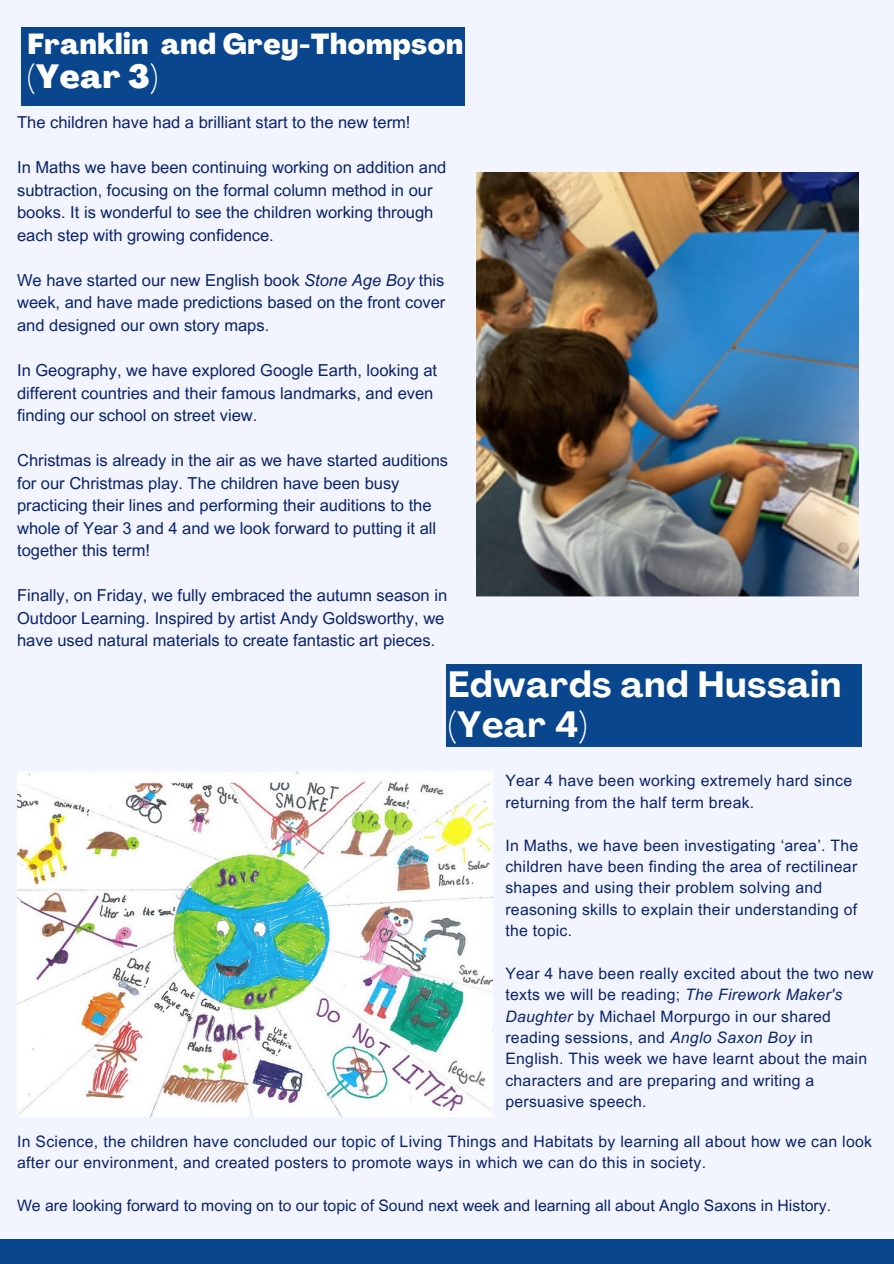
<style>
.page{position:relative;width:894px;height:1264px;background:#fff}
.page>*{position:absolute;margin:0;border:0;box-sizing:border-box;transform-origin:0 0}
.t1{font:700 36px/39.3px "Agrandir";letter-spacing:.02em;color:#fff}
.t2{font:800 33px "Agrandir";color:#fff}
.t3{font:800 28.5px "Agrandir";letter-spacing:.02em;color:#fff}
.t4{font:16.5px/22.5px "Arial MT Pro";color:#0a2269}
.t5{font:15.75px/21.3px "Arial MT Pro";letter-spacing:.02em;color:#0a2269}
.t6{font:15.75px "Arial MT Pro";color:#0a2269}
.s1{font-style:italic}
</style>
<div class="page">
<div style="left:0;top:0;width:893px;height:1263px;background:#f2f5ff"></div>
<div style="left:21px;top:27px;width:443px;height:78px;background:#09468d"></div>
<div style="left:0;top:1239px;width:893px;height:24px;background:#09468d"></div>
<div style="left:445px;top:664px;width:416px;height:83px;background:#09468d"></div>
<img style="left:476px;top:173px;width:382px;height:424px">
<img style="left:17px;top:771px;width:475px;height:345px">
<p class="t3" style="left:28px;top:33px;width:437px">Franklin and Grey-Thompson</p>
<p class="t2" style="left:28px;top:63px;width:132px">(Year 3)</p>
<p class="t4" style="left:17px;top:113px;width:395px">The children have had a brilliant start to the new term!</p>
<p class="t4" style="left:17px;top:158px;width:430px">In Maths we have been continuing working on addition and subtraction, focusing on the formal column method in our books. It is wonderful to see the children working through each step with growing confidence.</p>
<h1 class="t4" style="left:17px;top:271px;width:430px;text-align:justify">We have started our new English book <span class="s1">Stone Age Boy</span> this week, and have made predictions based on the front cover and designed our own story maps.</h1>
<p class="t4" style="left:17px;top:361px;width:421px">In Geography, we have explored Google Earth, looking at different countries and their famous landmarks, and even finding our school on street view.</p>
<p class="t4" style="left:17px;top:451px;width:432px">Christmas is already in the air as we have started auditions for our Christmas play. The children have been busy practicing their lines and performing their auditions to the whole of Year 3 and 4 and we look forward to putting it all together this term!</p>
<p class="t4" style="left:17px;top:586px;width:431px">Finally, on Friday, we fully embraced the autumn season in<br>Outdoor Learning. Inspired by artist Andy Goldsworthy, we have used natural materials to create fantastic art pieces.</p>
<p class="t1" style="left:448px;top:668px;width:394px">Edwards and Hussain (Year 4)</p>
<p class="t5" style="left:505px;top:772px;width:348px">Year 4 have been working extremely hard since returning from the half term break.</p>
<p class="t5" style="left:505px;top:836px;width:354px">In Maths, we have been investigating ‘area’. The children have been finding the area of rectilinear shapes and using their problem solving and reasoning skills to explain their understanding of the topic.</p>
<p class="t5" style="left:505px;top:964px;width:369px">Year 4 have been really excited about the two new texts we will be reading; <span class="s1">The Firework Maker's Daughter</span> by Michael Morpurgo in our shared reading sessions, and <span class="s1">Anglo Saxon Boy</span> in English. This week we have learnt about the main characters and are preparing and writing a persuasive speech.</p>
<p class="t5" style="left:17px;top:1132px;width:856px">In Science, the children have concluded our topic of Living Things and Habitats by learning all about how we can look after our environment, and created posters to promote ways in which we can do this in society.</p>
<p class="t6" style="left:17px;top:1199px;width:815px">We are looking forward to moving on to our topic of Sound next week and learning all about Anglo Saxons in History.</p>
</div>
